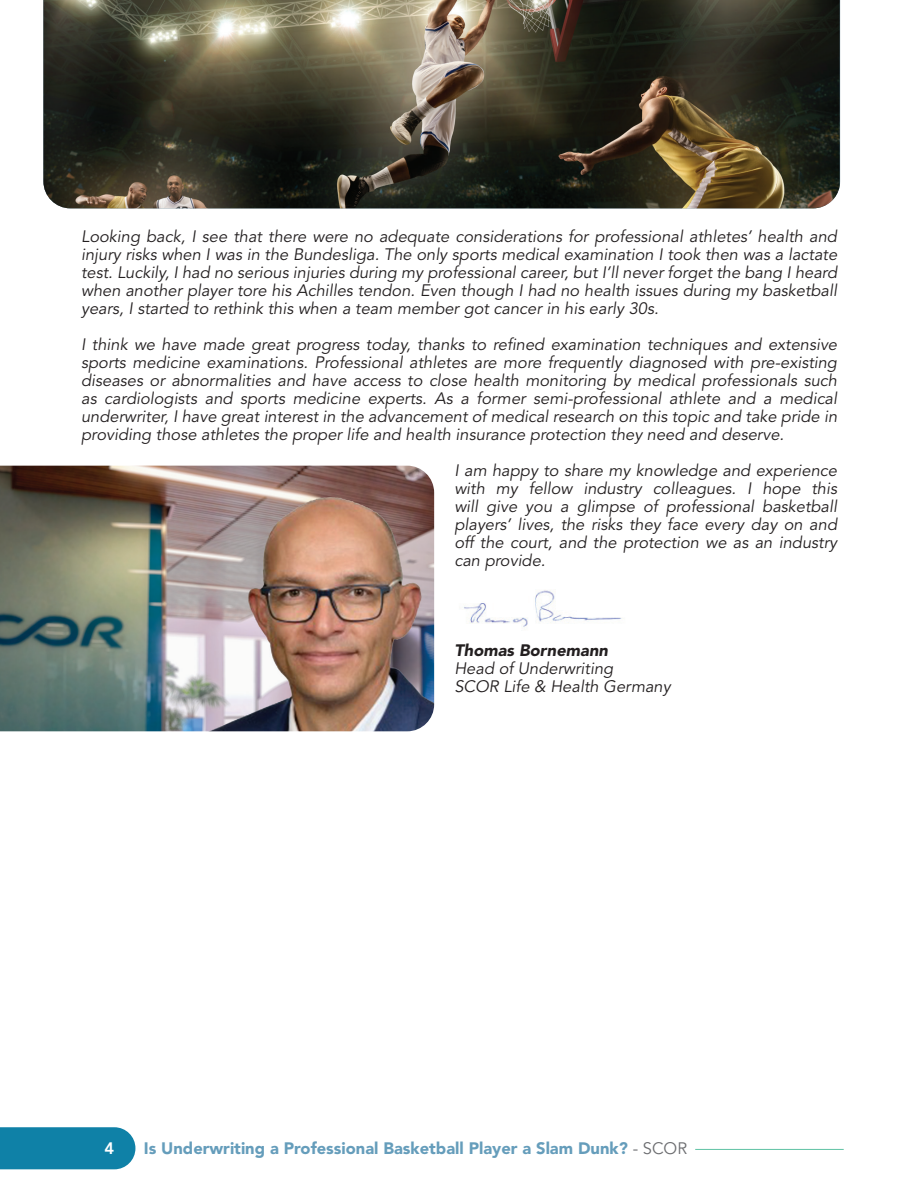
<style>
.page{position:relative;width:918px;height:1188px;background:#fff}
.page>*{position:absolute;margin:0;border:0;box-sizing:border-box;transform-origin:0 0}
.t1{font:italic 16.5px/18px "Avenir LT Std";color:#231f20;text-align:justify}
.t2{font:900 16.5px "Avenir LT Std";color:#659dbb}
.t3{font:italic 900 16.5px "Avenir LT Std";color:#231f20}
.t4{font:800 16.5px "Avenir LT Std";color:#fff}
.s1{font-weight:400;color:#6c6d70}
</style>
<div class="page">
<div style="left:0;top:1127px;width:135px;height:42px;background:#0f81a7"></div>
<hr style="left:695px;top:1149px;width:149px;height:1px;background:#5fc2a4">
<img style="left:43px;top:0;width:797px;height:208px">
<img style="left:0;top:466px;width:434px;height:265px">
<img style="left:464px;top:590px;width:158px;height:38px">
<p class="t1" style="left:81px;top:228px;width:758px">Looking back, I see that there were no adequate considerations for professional athletes’ health and injury risks when I was in the Bundesliga. The only sports medical examination I took then was a lactate test. Luckily, I had no serious injuries during my professional career, but I’ll never forget the bang I heard when another player tore his Achilles tendon. Even though I had no health issues during my basketball years, I started to rethink this when a team member got cancer in his early 30s.</p>
<p class="t1" style="left:81px;top:336px;width:758px">I think we have made great progress today, thanks to refined examination techniques and extensive sports medicine examinations. Professional athletes are more frequently diagnosed with pre-existing diseases or abnormalities and have access to close health monitoring by medical professionals such as cardiologists and sports medicine experts. As a former semi-professional athlete and a medical underwriter, I have great interest in the advancement of medical research on this topic and take pride in providing those athletes the proper life and health insurance protection they need and deserve.</p>
<p class="t1" style="left:454px;top:462px;width:384px">I am happy to share my knowledge and experience with my fellow industry colleagues. I hope this will give you a glimpse of professional basketball players’ lives, the risks they face every day on and off the court, and the protection we as an industry can provide.</p>
<p class="t3" style="left:454px;top:640px;width:155px">Thomas Bornemann</p>
<p class="t1" style="left:454px;top:660px;width:218px">Head of Underwriting<br>SCOR Life &amp; Health Germany</p>
<p class="t4" style="left:104px;top:1139px;width:11px">4</p>
<p class="t2" style="left:144px;top:1138px;width:545px">Is Underwriting a Professional Basketball Player a Slam Dunk? <span class="s1">- SCOR</span></p>
</div>
